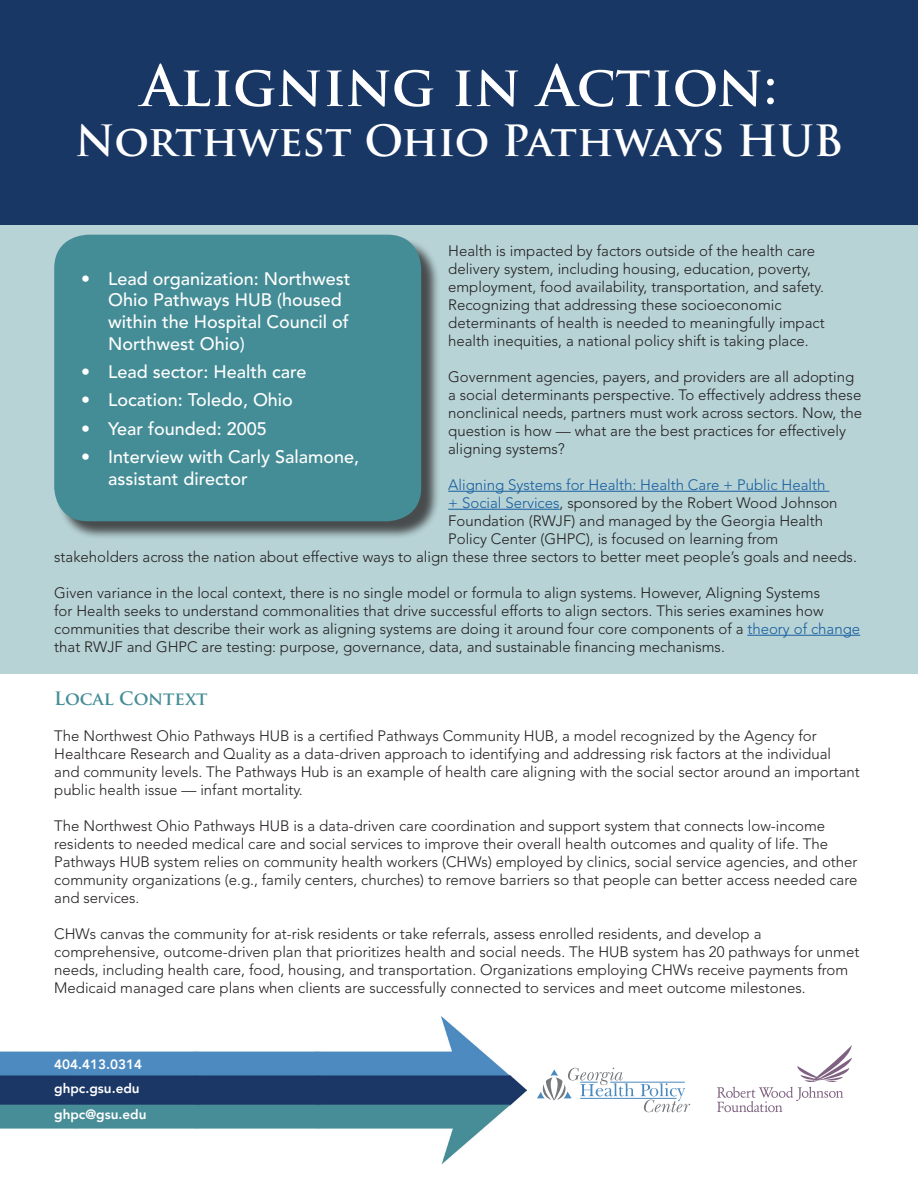
<style>
.page{position:relative;width:918px;height:1188px;background:#fff}
.page>*{position:absolute;margin:0;border:0;box-sizing:border-box;transform-origin:0 0}
.t1{font:700 55.5px "Trajan Pro";color:#fff}
.t2{font:700 42px "Trajan Pro";color:#fff}
.t3{font:500 18px/21.6px "Avenir LT Std";color:#fff}
.t4{font:700 18px "Trajan Pro";color:#458d96}
.t5{font:300 15px/18px "Avenir LT Std";color:#231f20}
.t6{font:300 15px "Avenir LT Std";color:#175d9e}
.t7{font:800 13.5px "Avenir";color:#fff}
.s1{color:#175d9e}
</style>
<div class="page">
<div style="left:0;top:223px;width:918px;height:451px;background:#b7d3d6"></div>
<img style="left:0;top:1016px;width:526px;height:148px">
<hr style="left:448px;top:491px;width:381px;height:1px;background:#175d9e">
<hr style="left:448px;top:509px;width:112px;height:1px;background:#175d9e">
<hr style="left:747px;top:635px;width:113px;height:1px;background:#175d9e">
<svg style="left:717px;top:1045px;width:135px;height:67px"></svg>
<svg style="left:641px;top:1083px;width:49px;height:29px"></svg>
<svg style="left:537px;top:1068px;width:97px;height:33px"></svg>
<hr style="left:610px;top:1082px;width:75px;height:1px;background:#4a89be">
<hr style="left:580px;top:1098px;width:97px;height:1px;background:#4a89be">
<div style="left:0;top:0;width:918px;height:225px;background:#183765"></div>
<div style="left:56px;top:237px;width:384px;height:303px;background:#231f20;opacity:.75"></div>
<div style="left:54px;top:235px;width:367px;height:286px;background:#458d96;border-radius:34px"></div>
<p class="t1" style="left:141px;top:51px;width:638px">Aligning in Action:</p>
<p class="t2" style="left:75px;top:115px;width:770px">Northwest Ohio Pathways HUB</p>
<p class="t5" style="left:448px;top:242px;width:378px">Health is impacted by factors outside of the health care delivery system, including housing, education, poverty, employment, food availability, transportation, and safety.<br>Recognizing that addressing these socioeconomic determinants of health is needed to meaningfully impact health inequities, a national policy shift is taking place.</p>
<p class="t5" style="left:448px;top:368px;width:415px">Government agencies, payers, and providers are all adopting a social determinants perspective. To effectively address these nonclinical needs, partners must work across sectors. Now, the question is how — what are the best practices for effectively aligning systems?</p>
<p class="t6" style="left:448px;top:476px;width:379px">Aligning Systems for Health: Health Care + Public Health</p>
<p class="t5" style="left:448px;top:494px;width:391px"><span class="s1">+ Social Services</span>, sponsored by the Robert Wood Johnson</p>
<p class="t5" style="left:448px;top:512px;width:377px">Foundation (RWJF) and managed by the Georgia Health</p>
<p class="t5" style="left:448px;top:530px;width:332px">Policy Center (GHPC), is focused on learning from</p>
<p class="t5" style="left:54px;top:548px;width:804px">stakeholders across the nation about effective ways to align these three sectors to better meet people’s goals and needs.</p>
<p class="t5" style="left:54px;top:584px;width:808px">Given variance in the local context, there is no single model or formula to align systems. However, Aligning Systems<br>for Health seeks to understand commonalities that drive successful efforts to align sectors. This series examines how communities that describe their work as aligning systems are doing it around four core components of a <span class="s1">theory of change </span>that RWJF and GHPC are testing: purpose, governance, data, and sustainable financing mechanisms.</p>
<p class="t3" style="left:108px;top:268px;width:244px;text-indent:-27px">• Lead organization: Northwest<br>Ohio Pathways HUB (housed within the Hospital Council of<br>Northwest Ohio)</p>
<p class="t3" style="left:81px;top:361px;width:227px">• Lead sector: Health care</p>
<p class="t3" style="left:81px;top:390px;width:213px">• Location: Toledo, Ohio</p>
<p class="t3" style="left:81px;top:418px;width:187px">• Year founded: 2005</p>
<p class="t3" style="left:108px;top:447px;width:253px;text-indent:-27px">• Interview with Carly Salamone, assistant director</p>
<p class="t4" style="left:54px;top:687px;width:155px">Local Context</p>
<p class="t5" style="left:54px;top:727px;width:807px">The Northwest Ohio Pathways HUB is a certified Pathways Community HUB, a model recognized by the Agency for Healthcare Research and Quality as a data-driven approach to identifying and addressing risk factors at the individual and community levels. The Pathways Hub is an example of health care aligning with the social sector around an important public health issue — infant mortality.</p>
<p class="t5" style="left:54px;top:817px;width:805px">The Northwest Ohio Pathways HUB is a data-driven care coordination and support system that connects low-income residents to needed medical care and social services to improve their overall health outcomes and quality of life. The Pathways HUB system relies on community health workers (CHWs) employed by clinics, social service agencies, and other community organizations (e.g., family centers, churches) to remove barriers so that people can better access needed care and services.</p>
<p class="t5" style="left:54px;top:925px;width:807px">CHWs canvas the community for at-risk residents or take referrals, assess enrolled residents, and develop a comprehensive, outcome-driven plan that prioritizes health and social needs. The HUB system has 20 pathways for unmet needs, including health care, food, housing, and transportation. Organizations employing CHWs receive payments from Medicaid managed care plans when clients are successfully connected to services and meet outcome milestones.</p>
<p class="t7" style="left:54px;top:1054px;width:89px">404.413.0314</p>
<p class="t7" style="left:54px;top:1078px;width:87px">ghpc.gsu.edu</p>
<p class="t7" style="left:54px;top:1103px;width:94px">ghpc@gsu.edu</p>
</div>
